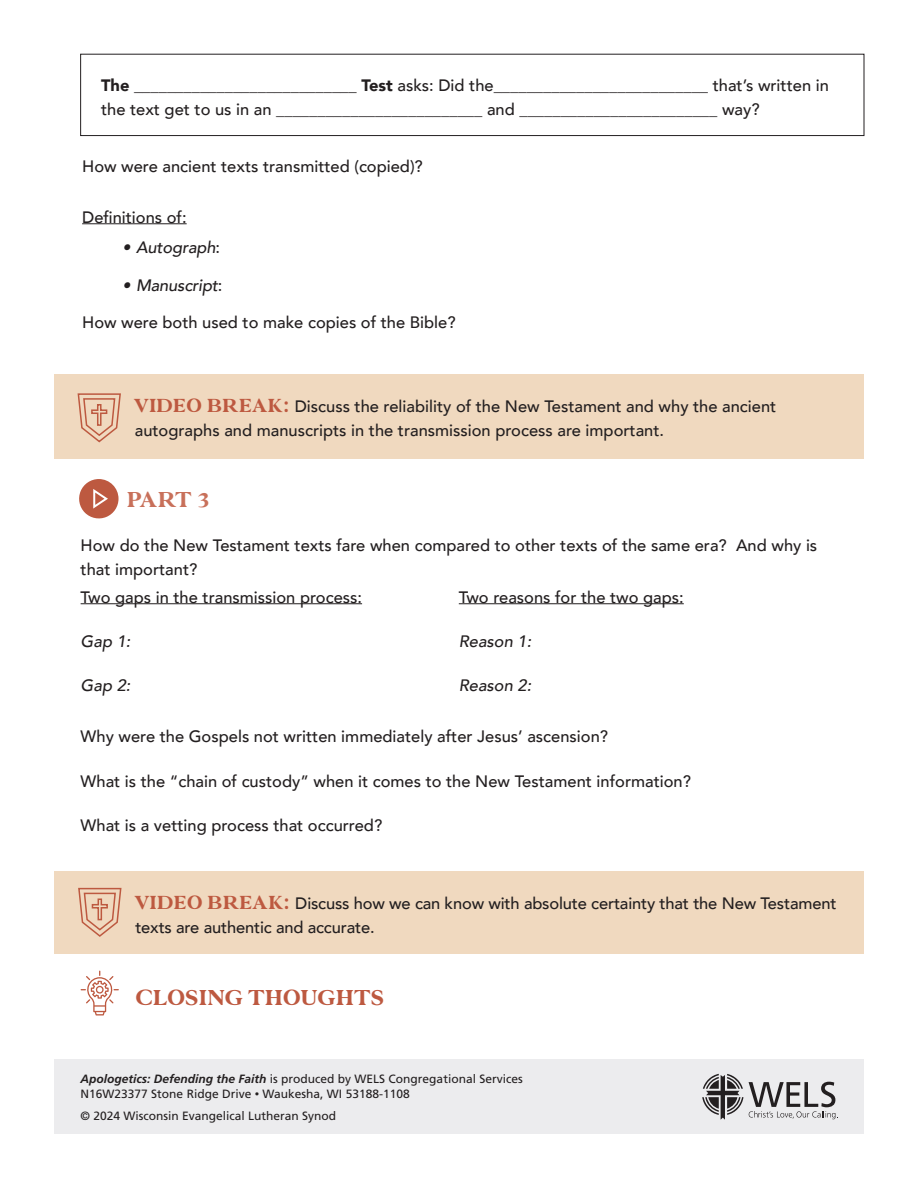
<style>
.page{position:relative;width:918px;height:1188px;background:#fff}
.page>*{position:absolute;margin:0;border:0;box-sizing:border-box;transform-origin:0 0}
.t1{font:24px "Glamour Absolute";letter-spacing:.05em;color:#bd5940}
.t2{font:24px "Glamour Absolute";color:#c8705a}
.t3{font:500 16.5px/24px "Avenir";color:#231f20}
.t4{font:italic 500 16.5px "Avenir";letter-spacing:-.01em;color:#231f20}
.t5{font:12px "Frutiger LT Std";color:#231f20}
.s1{font-weight:900}
.s2{font-style:normal}
.s3{font-family:"Glamour Absolute";font-weight:400;font-size:21px;color:#bd5940}
.s4{font-weight:700;font-style:italic}
.s5{font-size:9px}
</style>
<div class="page">
<div style="left:54px;top:374px;width:810px;height:84px;background:#f0d9bf"></div>
<svg style="left:79px;top:479px;width:39px;height:39px"></svg>
<div style="left:54px;top:1060px;width:810px;height:74px;background:#ececee"></div>
<svg style="left:702px;top:1074px;width:41px;height:46px"></svg>
<svg style="left:749px;top:1082px;width:89px;height:37px"></svg>
<svg style="left:77px;top:393px;width:44px;height:50px"></svg>
<div style="left:54px;top:871px;width:810px;height:83px;background:#f0d9bf"></div>
<svg style="left:78px;top:887px;width:44px;height:50px"></svg>
<svg style="left:80px;top:970px;width:39px;height:46px"></svg>
<hr style="left:82px;top:223px;width:105px;height:1px;background:#231f20">
<div style="left:80px;top:54px;width:784px;height:82px;border:1px solid #231f20"></div>
<hr style="left:81px;top:603px;width:281px;height:1px;background:#231f20">
<hr style="left:459px;top:603px;width:225px;height:1px;background:#231f20">
<p class="t3" style="left:101px;top:72px;width:729px"><span class="s1">The</span> ___________________________ <span class="s1">Test</span> asks: Did the__________________________ that’s written in the text get to us in an _________________________ and ________________________ way?</p>
<p class="t3" style="left:82px;top:153px;width:342px">How were ancient texts transmitted (copied)?</p>
<p class="t3" style="left:82px;top:204px;width:106px">Definitions of:</p>
<p class="t4" style="left:123px;top:238px;width:99px">• Autograph<span class="s2">:</span></p>
<p class="t4" style="left:123px;top:275px;width:101px">• Manuscript<span class="s2">:</span></p>
<p class="t3" style="left:82px;top:310px;width:375px">How were both used to make copies of the Bible?</p>
<p class="t3" style="left:135px;top:394px;width:643px"><span class="s3">VIDEO BREAK:</span> Discuss the reliability of the New Testament and why the ancient autographs and manuscripts in the transmission process are important.</p>
<p class="t2" style="left:128px;top:485px;width:82px">PART 3</p>
<p class="t3" style="left:81px;top:533px;width:738px">How do the New Testament texts fare when compared to other texts of the same era? And why is that important?</p>
<p class="t3" style="left:81px;top:584px;width:283px">Two gaps in the transmission process:</p>
<p class="t4" style="left:81px;top:631px;width:51px">Gap 1:</p>
<p class="t4" style="left:81px;top:675px;width:51px">Gap 2:</p>
<p class="t3" style="left:459px;top:584px;width:226px">Two reasons for the two gaps:</p>
<p class="t4" style="left:459px;top:631px;width:74px">Reason 1:</p>
<p class="t4" style="left:459px;top:675px;width:74px">Reason 2:</p>
<p class="t3" style="left:81px;top:724px;width:529px">Why were the Gospels not written immediately after Jesus’ ascension?</p>
<p class="t3" style="left:81px;top:768px;width:612px">What is the “chain of custody” when it comes to the New Testament information?</p>
<p class="t3" style="left:81px;top:812px;width:303px">What is a vetting process that occurred?</p>
<p class="t3" style="left:135px;top:891px;width:703px"><span class="s3">VIDEO BREAK:</span> Discuss how we can know with absolute certainty that the New Testament texts are authentic and accurate.</p>
<p class="t1" style="left:136px;top:983px;width:249px">CLOSING THOUGHTS</p>
<p class="t5" style="left:81px;top:1072px;width:444px"><span class="s4">Apologetics: Defending the Faith</span> is produced by WELS Congregational Services</p>
<p class="t5" style="left:81px;top:1087px;width:331px">N16W23377 Stone Ridge Drive <span class="s5">•</span> Waukesha, WI 53188-1108</p>
<p class="t5" style="left:81px;top:1109px;width:257px">© 2024 Wisconsin Evangelical Lutheran Synod</p>
</div>
